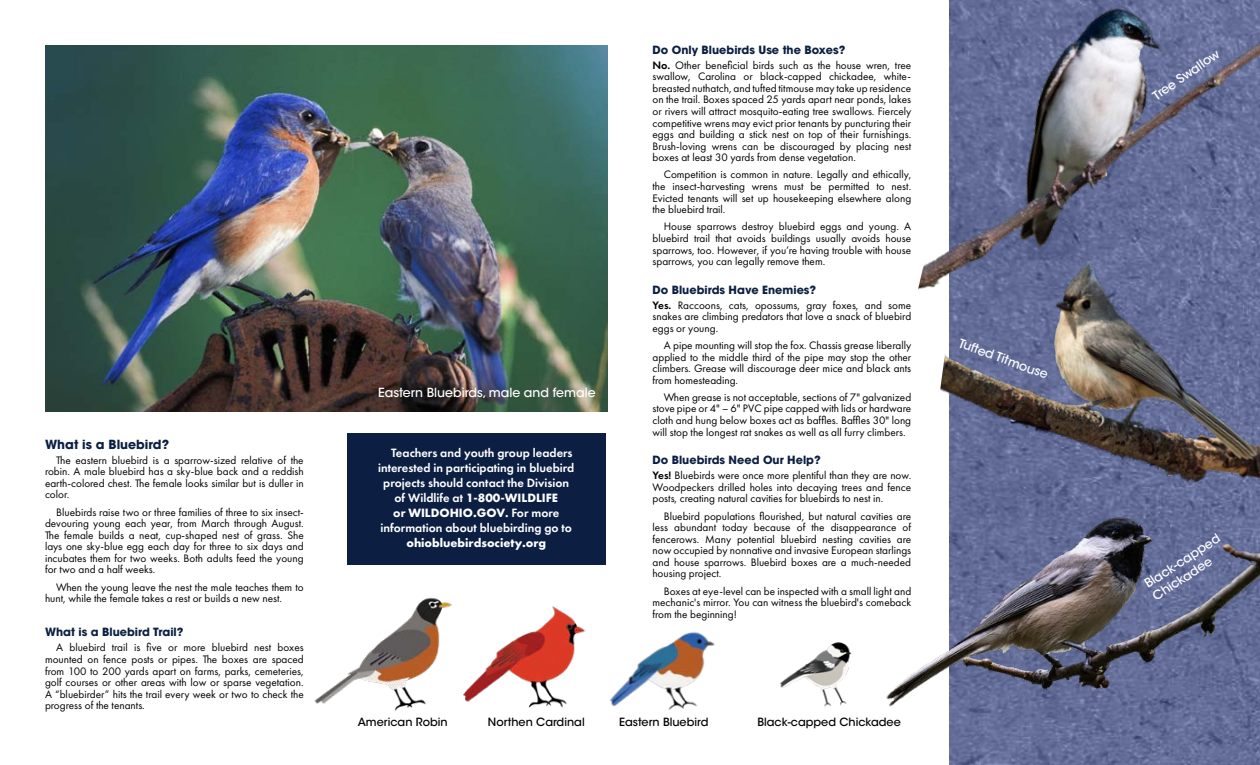
<style>
.page{position:relative;width:1260px;height:765px;background:#fff}
.page>*{position:absolute;margin:0;border:0;box-sizing:border-box;transform-origin:0 0}
.t1{font:600 12.5px "Futura PT";color:#fff}
.t2{font:500 12.5px/15px "ITC Avant Garde Std";color:#fff}
.t3{font:700 12.5px "Futura PT";color:#fff}
.t4{font:700 12.5px "ITC Avant Garde Std";color:#0c1f42}
.t5{font:11.25px/11.6px "Futura PT";color:#000;text-align:justify}
.t6{font:700 11.25px "ITC Avant Garde Std";color:#0c1f42}
.t7{font:500 11.25px "ITC Avant Garde Std";color:#000}
.s1{font-weight:600}
.s2{font-weight:800}
</style>
<div class="page">
<img style="left:940px;top:357px;width:320px;height:136px">
<div style="left:348px;top:433px;width:258px;height:132px;background:#0c1f42"></div>
<img style="left:780px;top:642px;width:68px;height:65px">
<img style="left:466px;top:606px;width:119px;height:102px">
<img style="left:609px;top:632px;width:106px;height:78px">
<img style="left:314px;top:597px;width:152px;height:114px">
<img style="left:848px;top:493px;width:412px;height:263px">
<img style="left:45px;top:45px;width:563px;height:366px">
<img style="left:918px;top:0;width:342px;height:357px">
<p class="t4" style="left:45px;top:436px;width:126px">What is a Bluebird?</p>
<p class="t5" style="left:45px;top:454px;width:260px;text-indent:11px">The eastern bluebird is a sparrow-sized relative of the robin. A male bluebird has a sky-blue back and a reddish earth-colored chest. The female looks similar but is duller in color.</p>
<p class="t5" style="left:45px;top:506px;width:260px;text-indent:11px">Bluebirds raise two or three families of three to six insect&shy;devouring young each year, from March through August.<br>The female builds a neat, cup-shaped nest of grass. She lays one sky-blue egg each day for three to six days and incubates them for two weeks. Both adults feed the young for two and a half weeks.</p>
<p class="t5" style="left:45px;top:581px;width:260px;text-indent:11px">When the young leave the nest the male teaches them to hunt, while the female takes a rest or builds a new nest.</p>
<p class="t6" style="left:45px;top:625px;width:140px">What is a Bluebird Trail?</p>
<p class="t5" style="left:45px;top:642px;width:260px;text-indent:11px">A bluebird trail is five or more bluebird nest boxes mounted on fence posts or pipes. The boxes are spaced from 100 to 200 yards apart on farms, parks, cemeteries, golf courses or other areas with low or sparse vegetation.<br>A “bluebirder” hits the trail every week or two to check the progress of the tenants.</p>
<p class="t2" style="left:378px;top:385px;width:219px">Eastern Bluebirds, male and female</p>
<p class="t1" style="left:391px;top:445px;width:183px">Teachers and youth group leaders</p>
<p class="t1" style="left:378px;top:460px;width:198px">interested in participating in bluebird</p>
<p class="t1" style="left:383px;top:475px;width:187px">projects should contact the Division</p>
<p class="t3" style="left:395px;top:489px;width:165px"><span class="s1">of Wildlife at</span> 1-800-WILDLIFE</p>
<p class="t3" style="left:393px;top:504px;width:167px"><span class="s2">or</span> WILDOHIO.GOV<span class="s2">.</span> <span class="s1">For more</span></p>
<p class="t1" style="left:381px;top:520px;width:193px">information about bluebirding go to</p>
<p class="t3" style="left:406px;top:534px;width:141px">ohiobluebirdsociety.org</p>
<p class="t6" style="left:652px;top:42px;width:194px">Do Only Bluebirds Use the Boxes?</p>
<p class="t5" style="left:652px;top:59px;width:260px"><span class="s1">No.</span> Other beneficial birds such as the house wren, tree swallow, Carolina or black-capped chickadee, white&shy;breasted nuthatch, and tufted titmouse may take up residence on the trail. Boxes spaced 25 yards apart near ponds, lakes or rivers will attract mosquito-eating tree swallows. Fiercely competitive wrens may evict prior tenants by puncturing their eggs and building a stick nest on top of their furnishings.<br>Brush-loving wrens can be discouraged by placing nest boxes at least 30 yards from dense vegetation.</p>
<p class="t5" style="left:652px;top:169px;width:260px;text-indent:11px">Competition is common in nature. Legally and ethically, the insect-harvesting wrens must be permitted to nest.<br>Evicted tenants will set up housekeeping elsewhere along the bluebird trail.</p>
<p class="t5" style="left:652px;top:221px;width:260px;text-indent:11px">House sparrows destroy bluebird eggs and young. A bluebird trail that avoids buildings usually avoids house sparrows, too. However, if you’re having trouble with house sparrows, you can legally remove them.</p>
<p class="t6" style="left:652px;top:282px;width:165px">Do Bluebirds Have Enemies?</p>
<p class="t5" style="left:652px;top:299px;width:260px"><span class="s1">Yes.</span> Raccoons, cats, opossums, gray foxes, and some snakes are climbing predators that love a snack of bluebird eggs or young.</p>
<p class="t5" style="left:652px;top:339px;width:260px;text-indent:11px">A pipe mounting will stop the fox. Chassis grease liberally applied to the middle third of the pipe may stop the other climbers. Grease will discourage deer mice and black ants from homesteading.</p>
<p class="t5" style="left:652px;top:391px;width:260px;text-indent:11px">When grease is not acceptable, sections of 7" galvanized stove pipe or 4" – 6" PVC pipe capped with lids or hardware cloth and hung below boxes act as baffles. Baffles 30" long will stop the longest rat snakes as well as all furry climbers.</p>
<p class="t6" style="left:652px;top:452px;width:170px">Do Bluebirds Need Our Help?</p>
<p class="t5" style="left:652px;top:470px;width:260px"><span class="s1">Yes!</span> Bluebirds were once more plentiful than they are now.<br>Woodpeckers drilled holes into decaying trees and fence posts, creating natural cavities for bluebirds to nest in.</p>
<p class="t5" style="left:652px;top:510px;width:260px;text-indent:11px">Bluebird populations flourished, but natural cavities are less abundant today because of the disappearance of fencerows. Many potential bluebird nesting cavities are now occupied by nonnative and invasive European starlings and house sparrows. Bluebird boxes are a much-needed housing project.</p>
<p class="t5" style="left:652px;top:585px;width:260px;text-indent:11px">Boxes at eye-level can be inspected with a small light and mechanic's mirror. You can witness the bluebird's comeback from the beginning!</p>
<p class="t7" style="left:358px;top:715px;width:91px">American Robin</p>
<p class="t7" style="left:488px;top:715px;width:98px">Northen Cardinal</p>
<p class="t7" style="left:619px;top:715px;width:91px">Eastern Bluebird</p>
<p class="t7" style="left:757px;top:715px;width:145px">Black-capped Chickadee</p>
<p class="t2" style="left:962px;top:335px;width:96px;rotate:20deg">Tufted Titmouse</p>
<p class="t2" style="left:1150px;top:91px;width:80px;rotate:-35deg">Tree Swallow</p>
<p class="t2" style="left:1142px;top:578px;width:89px;rotate:-33deg">Black-capped<br>Chickadee</p>
</div>
